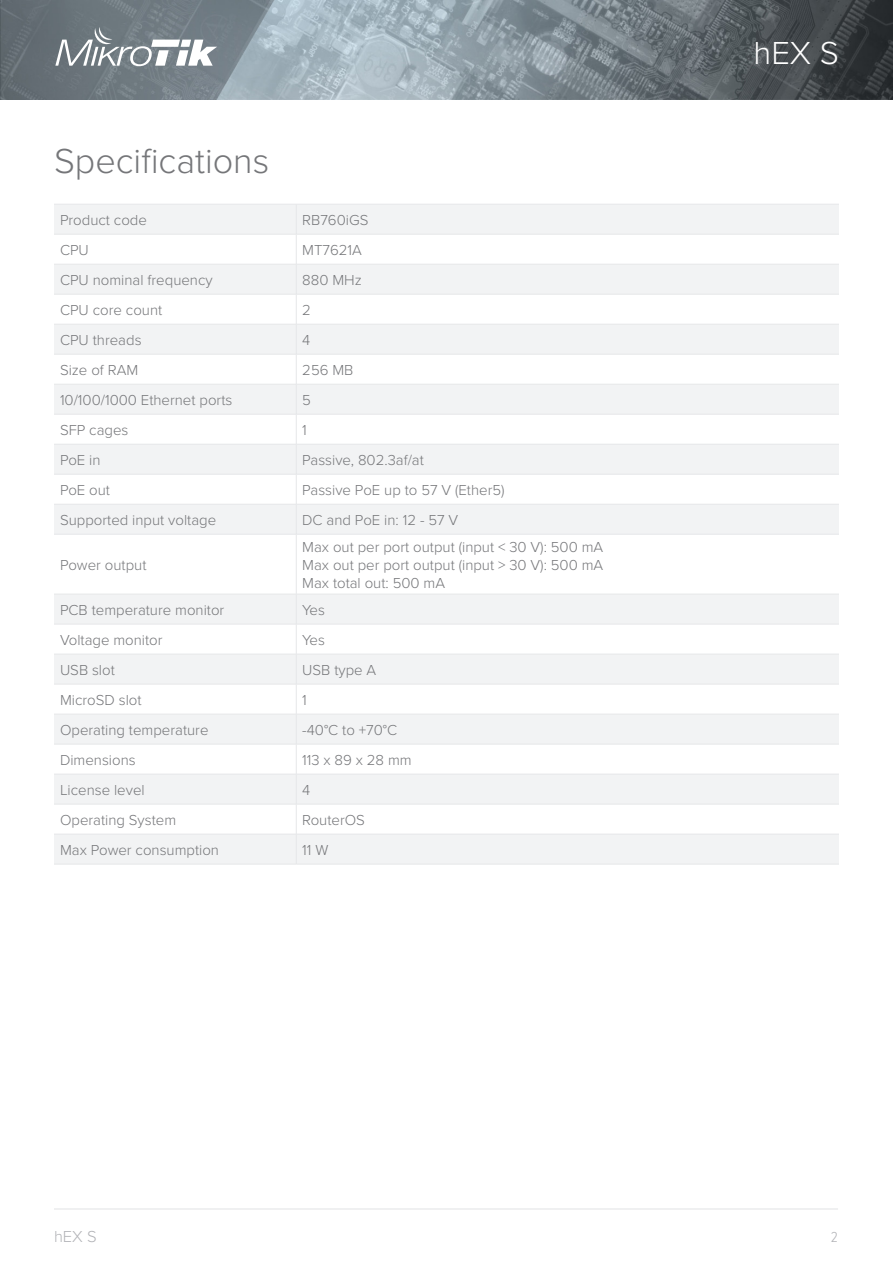
<style>
.page{position:relative;width:893px;height:1263px;background:#fff}
.page>*{position:absolute;margin:0;border:0;box-sizing:border-box;transform-origin:0 0}
.t1{font:300 36px "Proxima Nova";color:#757679}
.t2{font:300 33px "Proxima Nova";color:#fff}
.t3{font:300 16.5px "Proxima Nova";color:#b2b3b7}
.Specs_Table{font:300 15px "Proxima Nova";color:#757679}
.t4{font:300 15px "Proxima Nova Cond";color:#b2b3b7}
</style>
<div class="page">
<img style="left:0;top:0;width:893px;height:100px">
<svg style="left:55px;top:27px;width:162px;height:39px"></svg>
<hr style="left:54px;top:1209px;width:784px;height:1px;background:#e1e2e4">
<svg style="left:54px;top:205px;width:785px;height:659px;fill:#f4f5f5"></svg>
<hr style="left:54px;top:204px;width:242px;height:1px;background:#e6e7e9">
<hr style="left:296px;top:204px;width:543px;height:1px;background:#e6e7e9">
<hr style="left:296px;top:204px;width:1px;height:30px;background:#e6e7e9">
<hr style="left:54px;top:234px;width:242px;height:1px;background:#e6e7e9">
<hr style="left:296px;top:234px;width:543px;height:1px;background:#e6e7e9">
<hr style="left:296px;top:234px;width:1px;height:30px;background:#e6e7e9">
<hr style="left:54px;top:264px;width:242px;height:1px;background:#e6e7e9">
<hr style="left:296px;top:264px;width:543px;height:1px;background:#e6e7e9">
<hr style="left:296px;top:264px;width:1px;height:30px;background:#e6e7e9">
<hr style="left:54px;top:294px;width:242px;height:1px;background:#e6e7e9">
<hr style="left:296px;top:294px;width:543px;height:1px;background:#e6e7e9">
<hr style="left:296px;top:294px;width:1px;height:30px;background:#e6e7e9">
<hr style="left:54px;top:324px;width:242px;height:1px;background:#e6e7e9">
<hr style="left:296px;top:324px;width:543px;height:1px;background:#e6e7e9">
<hr style="left:296px;top:324px;width:1px;height:30px;background:#e6e7e9">
<hr style="left:54px;top:354px;width:242px;height:1px;background:#e6e7e9">
<hr style="left:296px;top:354px;width:543px;height:1px;background:#e6e7e9">
<hr style="left:296px;top:354px;width:1px;height:30px;background:#e6e7e9">
<hr style="left:54px;top:384px;width:242px;height:1px;background:#e6e7e9">
<hr style="left:296px;top:384px;width:543px;height:1px;background:#e6e7e9">
<hr style="left:296px;top:384px;width:1px;height:30px;background:#e6e7e9">
<hr style="left:54px;top:414px;width:242px;height:1px;background:#e6e7e9">
<hr style="left:296px;top:414px;width:543px;height:1px;background:#e6e7e9">
<hr style="left:296px;top:414px;width:1px;height:30px;background:#e6e7e9">
<hr style="left:54px;top:444px;width:242px;height:1px;background:#e6e7e9">
<hr style="left:296px;top:444px;width:543px;height:1px;background:#e6e7e9">
<hr style="left:296px;top:444px;width:1px;height:30px;background:#e6e7e9">
<hr style="left:54px;top:474px;width:242px;height:1px;background:#e6e7e9">
<hr style="left:296px;top:474px;width:543px;height:1px;background:#e6e7e9">
<hr style="left:296px;top:474px;width:1px;height:30px;background:#e6e7e9">
<hr style="left:54px;top:504px;width:242px;height:1px;background:#e6e7e9">
<hr style="left:296px;top:504px;width:543px;height:1px;background:#e6e7e9">
<hr style="left:296px;top:504px;width:1px;height:30px;background:#e6e7e9">
<hr style="left:54px;top:534px;width:242px;height:1px;background:#e6e7e9">
<hr style="left:296px;top:534px;width:543px;height:1px;background:#e6e7e9">
<hr style="left:296px;top:534px;width:1px;height:60px;background:#e6e7e9">
<hr style="left:54px;top:594px;width:242px;height:1px;background:#e6e7e9">
<hr style="left:296px;top:594px;width:543px;height:1px;background:#e6e7e9">
<hr style="left:296px;top:594px;width:1px;height:30px;background:#e6e7e9">
<hr style="left:54px;top:624px;width:242px;height:1px;background:#e6e7e9">
<hr style="left:296px;top:624px;width:543px;height:1px;background:#e6e7e9">
<hr style="left:296px;top:624px;width:1px;height:30px;background:#e6e7e9">
<hr style="left:54px;top:654px;width:242px;height:1px;background:#e6e7e9">
<hr style="left:296px;top:654px;width:543px;height:1px;background:#e6e7e9">
<hr style="left:296px;top:654px;width:1px;height:30px;background:#e6e7e9">
<hr style="left:54px;top:684px;width:242px;height:1px;background:#e6e7e9">
<hr style="left:296px;top:684px;width:543px;height:1px;background:#e6e7e9">
<hr style="left:296px;top:684px;width:1px;height:30px;background:#e6e7e9">
<hr style="left:54px;top:714px;width:242px;height:1px;background:#e6e7e9">
<hr style="left:296px;top:714px;width:543px;height:1px;background:#e6e7e9">
<hr style="left:296px;top:744px;width:1px;height:30px;background:#e6e7e9">
<hr style="left:54px;top:774px;width:242px;height:1px;background:#e6e7e9">
<hr style="left:296px;top:774px;width:543px;height:1px;background:#e6e7e9">
<hr style="left:296px;top:774px;width:1px;height:30px;background:#e6e7e9">
<hr style="left:54px;top:804px;width:242px;height:1px;background:#e6e7e9">
<hr style="left:296px;top:804px;width:543px;height:1px;background:#e6e7e9">
<hr style="left:296px;top:804px;width:1px;height:30px;background:#e6e7e9">
<hr style="left:54px;top:834px;width:242px;height:1px;background:#e6e7e9">
<hr style="left:296px;top:834px;width:543px;height:1px;background:#e6e7e9">
<hr style="left:296px;top:834px;width:1px;height:30px;background:#e6e7e9">
<hr style="left:54px;top:864px;width:242px;height:1px;background:#e6e7e9">
<hr style="left:296px;top:864px;width:543px;height:1px;background:#e6e7e9">
<hr style="left:296px;top:714px;width:1px;height:30px;background:#e6e7e9">
<hr style="left:54px;top:744px;width:242px;height:1px;background:#e6e7e9">
<hr style="left:296px;top:744px;width:543px;height:1px;background:#e6e7e9">
<p class="t1" style="left:54px;top:134px;width:217px">Specifications</p>
<p class="Specs_Table" style="left:60px;top:209px;width:89px">Product code</p>
<p class="Specs_Table" style="left:302px;top:209px;width:68px">RB760iGS</p>
<p class="Specs_Table" style="left:60px;top:239px;width:30px">CPU</p>
<p class="Specs_Table" style="left:302px;top:239px;width:61px">MT7621A</p>
<p class="Specs_Table" style="left:60px;top:269px;width:154px">CPU nominal frequency</p>
<p class="Specs_Table" style="left:302px;top:269px;width:61px">880 MHz</p>
<p class="Specs_Table" style="left:60px;top:299px;width:104px">CPU core count</p>
<p class="Specs_Table" style="left:302px;top:299px;width:10px">2</p>
<p class="Specs_Table" style="left:60px;top:329px;width:83px">CPU threads</p>
<p class="Specs_Table" style="left:302px;top:329px;width:10px">4</p>
<p class="Specs_Table" style="left:60px;top:359px;width:80px">Size of RAM</p>
<p class="Specs_Table" style="left:302px;top:359px;width:53px">256 MB</p>
<p class="Specs_Table" style="left:60px;top:389px;width:174px">10/100/1000 Ethernet ports</p>
<p class="Specs_Table" style="left:302px;top:389px;width:10px">5</p>
<p class="Specs_Table" style="left:60px;top:419px;width:70px">SFP cages</p>
<p class="Specs_Table" style="left:302px;top:419px;width:6px">1</p>
<p class="Specs_Table" style="left:60px;top:449px;width:42px">PoE in</p>
<p class="Specs_Table" style="left:302px;top:449px;width:123px">Passive, 802.3af/at</p>
<p class="Specs_Table" style="left:60px;top:479px;width:52px">PoE out</p>
<p class="Specs_Table" style="left:302px;top:479px;width:204px">Passive PoE up to 57 V (Ether5)</p>
<p class="Specs_Table" style="left:60px;top:509px;width:158px">Supported input voltage</p>
<p class="Specs_Table" style="left:302px;top:509px;width:157px">DC and PoE in: 12 - 57 V</p>
<p class="Specs_Table" style="left:60px;top:554px;width:88px">Power output</p>
<p class="Specs_Table" style="left:302px;top:536px;width:302px">Max out per port output (input &lt; 30 V): 500 mA</p>
<p class="Specs_Table" style="left:302px;top:554px;width:302px">Max out per port output (input &gt; 30 V): 500 mA</p>
<p class="Specs_Table" style="left:302px;top:572px;width:144px">Max total out: 500 mA</p>
<p class="Specs_Table" style="left:60px;top:599px;width:166px">PCB temperature monitor</p>
<p class="Specs_Table" style="left:302px;top:599px;width:24px">Yes</p>
<p class="Specs_Table" style="left:60px;top:629px;width:104px">Voltage monitor</p>
<p class="Specs_Table" style="left:302px;top:629px;width:24px">Yes</p>
<p class="Specs_Table" style="left:60px;top:659px;width:56px">USB slot</p>
<p class="Specs_Table" style="left:302px;top:659px;width:76px">USB type A</p>
<p class="Specs_Table" style="left:60px;top:689px;width:83px">MicroSD slot</p>
<p class="Specs_Table" style="left:302px;top:689px;width:6px">1</p>
<p class="Specs_Table" style="left:60px;top:719px;width:150px">Operating temperature</p>
<p class="Specs_Table" style="left:302px;top:719px;width:96px">-40°C to +70°C</p>
<p class="Specs_Table" style="left:60px;top:749px;width:77px">Dimensions</p>
<p class="Specs_Table" style="left:302px;top:749px;width:111px">113 x 89 x 28 mm</p>
<p class="Specs_Table" style="left:60px;top:779px;width:86px">License level</p>
<p class="Specs_Table" style="left:302px;top:779px;width:10px">4</p>
<p class="Specs_Table" style="left:60px;top:809px;width:118px">Operating System</p>
<p class="Specs_Table" style="left:302px;top:809px;width:64px">RouterOS</p>
<p class="Specs_Table" style="left:60px;top:839px;width:161px">Max Power consumption</p>
<p class="Specs_Table" style="left:302px;top:839px;width:28px">11 W</p>
<p class="t3" style="left:54px;top:1224px;width:44px">hEX S</p>
<p class="t2" style="left:753px;top:28px;width:87px">hEX S</p>
<p class="t4" style="left:831px;top:1226px;width:9px">2</p>
</div>
